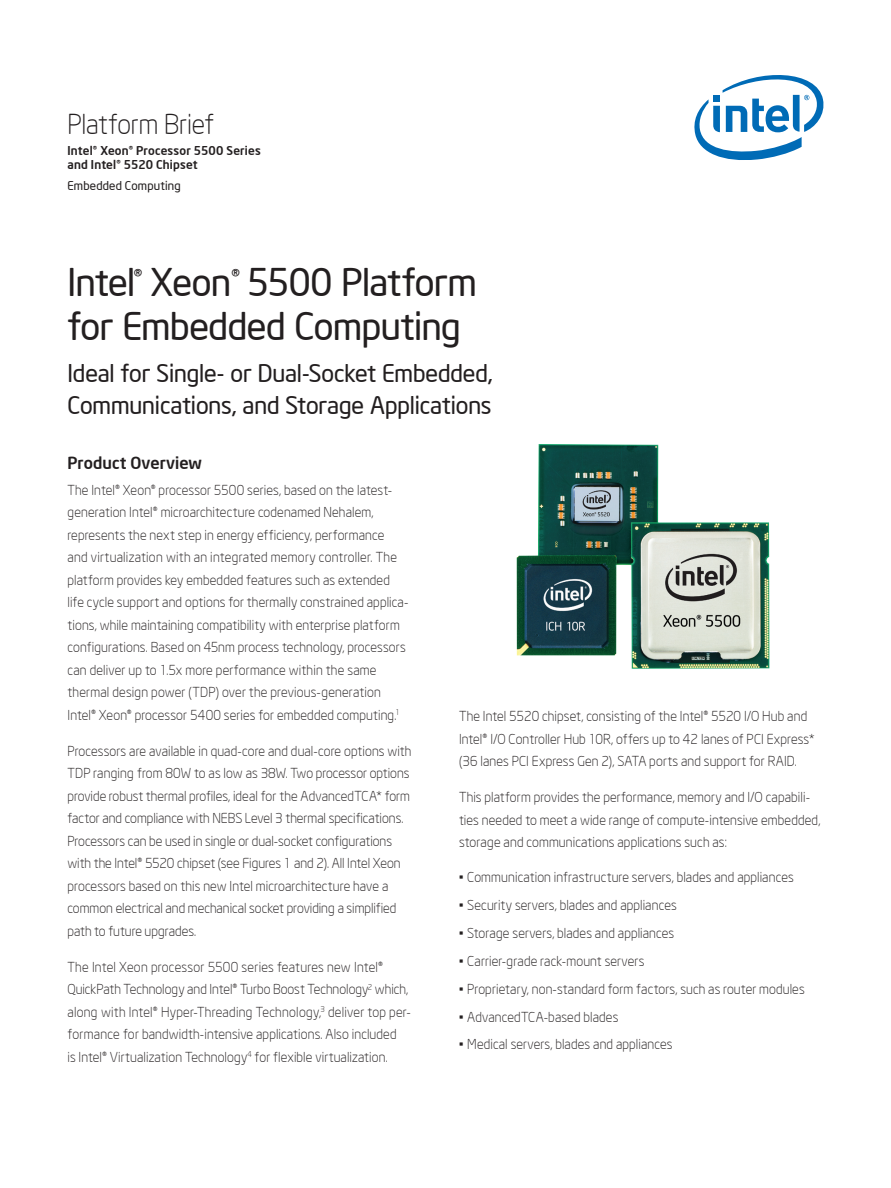
<style>
.page{position:relative;width:891px;height:1188px;background:#fff}
.page>*{position:absolute;margin:0;border:0;box-sizing:border-box;transform-origin:0 0}
.t1{font:37.5px/43.5px "Neo Sans Intel";letter-spacing:-.01em;color:#231f20}
.t2{font:300 27px "Neo Sans Intel";color:#231f20}
.t3{font:24px/31.5px "Neo Sans Intel";letter-spacing:-.005em;color:#231f20}
.t4{font:500 16.5px "Neo Sans Intel";letter-spacing:.005em;color:#231f20}
.t5{font:300 13.5px/22.5px "Neo Sans Intel";letter-spacing:.01em;color:#231f20}
.t6{font:500 12px/14.2px "Neo Sans Intel";letter-spacing:.015em;color:#231f20}
.t7{font:12px "Neo Sans Intel";letter-spacing:.02em;color:#231f20}
</style>
<div class="page">
<svg style="left:694px;top:75px;width:130px;height:85px"></svg>
<img style="left:517px;top:444px;width:253px;height:225px">
<h2 class="t2" style="left:68px;top:108px;width:148px">Platform Brief</h2>
<p class="t6" style="left:68px;top:143px;width:195px">Intel® Xeon® Processor 5500 Series and Intel® 5520 Chipset</p>
<p class="t7" style="left:68px;top:178px;width:115px">Embedded Computing</p>
<h1 class="t1" style="left:67px;top:260px;width:411px">Intel<sup>®</sup> Xeon<sup>®</sup> 5500 Platform for Embedded Computing</h1>
<h3 class="t3" style="left:68px;top:357px;width:427px">Ideal for Single- or Dual-Socket Embedded,<br>Communications, and Storage Applications</h3>
<p class="t4" style="left:68px;top:452px;width:136px">Product Overview</p>
<p class="t5" style="left:68px;top:478px;width:343px">The Intel® Xeon® processor 5500 series, based on the latest&shy;generation Intel® microarchitecture codenamed Nehalem, represents the next step in energy efficiency, performance<br>and virtualization with an integrated memory controller. The platform provides key embedded features such as extended life cycle support and options for thermally constrained applica&shy;tions, while maintaining compatibility with enterprise platform configurations. Based on 45nm process technology, processors can deliver up to 1.5x more performance within the same thermal design power (TDP) over the previous-generation Intel® Xeon® processor 5400 series for embedded computing.<sup>1</sup></p>
<p class="t5" style="left:68px;top:739px;width:346px">Processors are available in quad-core and dual-core options with TDP ranging from 80W to as low as 38W. Two processor options provide robust thermal profiles, ideal for the AdvancedTCA* form factor and compliance with NEBS Level 3 thermal specifications.<br>Processors can be used in single or dual-socket configurations with the Intel® 5520 chipset (see Figures 1 and 2). All Intel Xeon processors based on this new Intel microarchitecture have a common electrical and mechanical socket providing a simplified path to future upgrades.</p>
<p class="t5" style="left:67px;top:955px;width:345px">The Intel Xeon processor 5500 series features new Intel® QuickPath Technology and Intel® Turbo Boost Technology<sup>2</sup> which, along with Intel® Hyper-Threading Technology,<sup>3</sup> deliver top per&shy;formance for bandwidth-intensive applications. Also included<br>is Intel® Virtualization Technology<sup>4</sup> for flexible virtualization.</p>
<p class="t5" style="left:459px;top:705px;width:357px">The Intel 5520 chipset, consisting of the Intel® 5520 I/O Hub and<br>Intel® I/O Controller Hub 10R, offers up to 42 lanes of PCI Express* (36 lanes PCI Express Gen 2), SATA ports and support for RAID.</p>
<p class="t5" style="left:459px;top:786px;width:363px">This platform provides the performance, memory and I/O capabili&shy;ties needed to meet a wide range of compute-intensive embedded, storage and communications applications such as:</p>
<p class="t5" style="left:459px;top:866px;width:336px">• Communication infrastructure servers, blades and appliances</p>
<p class="t5" style="left:459px;top:894px;width:219px">• Security servers, blades and appliances</p>
<p class="t5" style="left:459px;top:922px;width:217px">• Storage servers, blades and appliances</p>
<p class="t5" style="left:459px;top:950px;width:187px">• Carrier-grade rack-mount servers</p>
<p class="t5" style="left:459px;top:977px;width:347px">• Proprietary, non-standard form factors, such as router modules</p>
<p class="t5" style="left:459px;top:1005px;width:161px">• AdvancedTCA-based blades</p>
<p class="t5" style="left:459px;top:1033px;width:215px">• Medical servers, blades and appliances</p>
</div>
